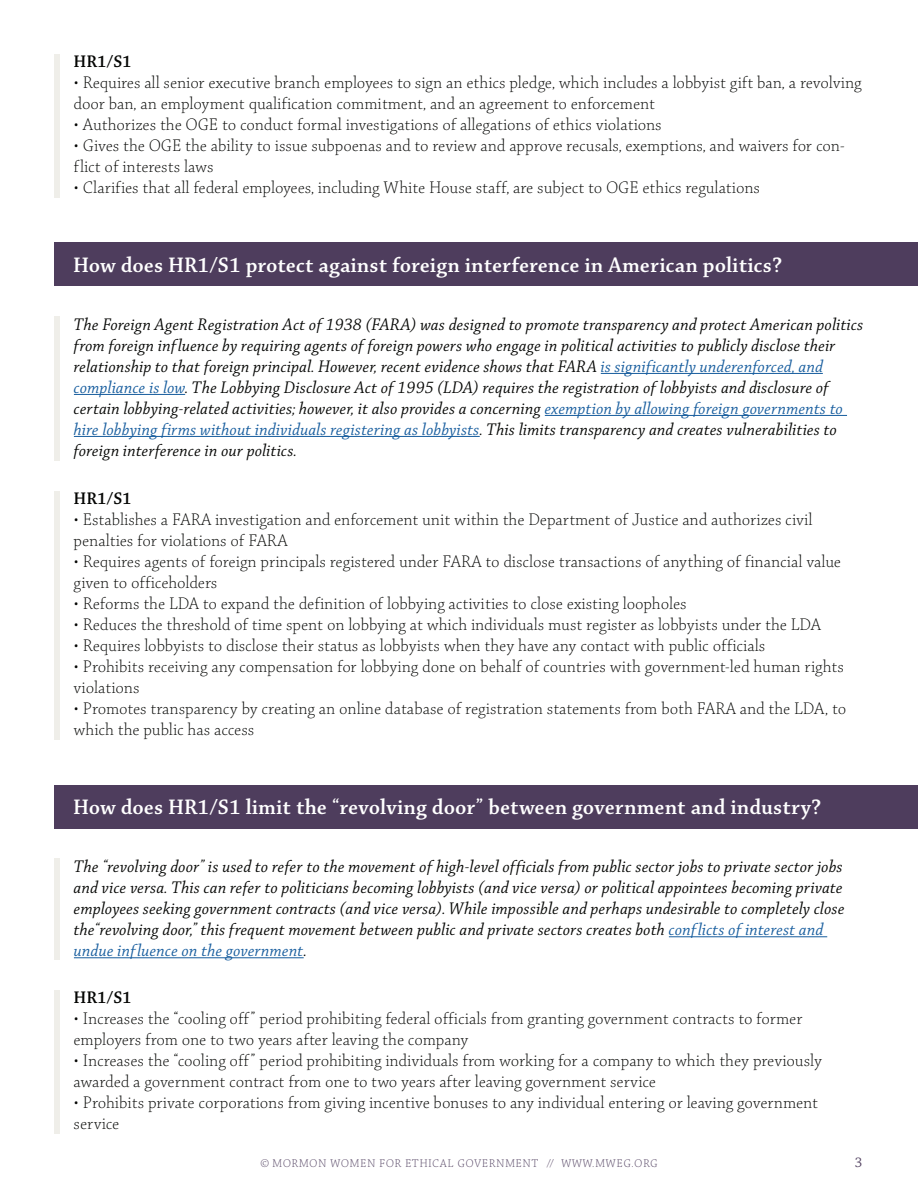
<style>
.page{position:relative;width:918px;height:1188px;background:#fff}
.page>*{position:absolute;margin:0;border:0;box-sizing:border-box;transform-origin:0 0}
.t1{font:22.5px "Chaparral Pro Semibold Disp";letter-spacing:.03em;color:#fff}
.t2{font:18px/21px "Chaparral Pro Light Disp";letter-spacing:.03em;color:#040503}
.t3{font:18px/21px "Chaparral Pro It Disp";letter-spacing:.03em;color:#040503}
.t4{font:18px "Chaparral Pro Semibold Disp";letter-spacing:.03em;color:#040503}
.t5{font:15px "Chaparral Pro Disp";color:#4e3d5d}
.t6{font:12px "Chaparral Pro Light Disp";letter-spacing:.09em;color:#4e3d5d}
.s1{font-size:21px}
.s2{color:#175d9e}
</style>
<div class="page">
<div style="left:54px;top:243px;width:864px;height:43px;background:#4e3d5d"></div>
<hr style="left:601px;top:373px;width:222px;height:1px;background:#175d9e">
<hr style="left:74px;top:394px;width:111px;height:1px;background:#175d9e">
<hr style="left:545px;top:415px;width:302px;height:1px;background:#175d9e">
<hr style="left:74px;top:436px;width:406px;height:1px;background:#175d9e">
<div style="left:54px;top:316px;width:6px;height:145px;background:#efeee9"></div>
<div style="left:54px;top:491px;width:6px;height:249px;background:#efeee9"></div>
<div style="left:54px;top:54px;width:6px;height:144px;background:#efeee9"></div>
<div style="left:54px;top:785px;width:864px;height:44px;background:#4e3d5d"></div>
<hr style="left:669px;top:936px;width:158px;height:1px;background:#175d9e">
<hr style="left:74px;top:957px;width:230px;height:1px;background:#175d9e">
<div style="left:54px;top:859px;width:6px;height:101px;background:#efeee9"></div>
<div style="left:54px;top:990px;width:6px;height:144px;background:#efeee9"></div>
<p class="t4" style="left:74px;top:52px;width:59px">HR1/S1</p>
<p class="t2" style="left:74px;top:73px;width:789px"><span class="s1">•</span> Requires all senior executive branch employees to sign an ethics pledge, which includes a lobbyist gift ban, a revolving door ban, an employment qualification commitment, and an agreement to enforcement</p>
<p class="t2" style="left:74px;top:115px;width:589px"><span class="s1">•</span> Authorizes the OGE to conduct formal investigations of allegations of ethics violations</p>
<p class="t2" style="left:74px;top:136px;width:772px"><span class="s1">•</span> Gives the OGE the ability to issue subpoenas and to review and approve recusals, exemptions, and waivers for con&shy;flict of interests laws</p>
<p class="t2" style="left:74px;top:178px;width:687px"><span class="s1">•</span> Clarifies that all federal employees, including White House staff, are subject to OGE ethics regulations</p>
<p class="t1" style="left:73px;top:253px;width:710px">How does HR1/S1 protect against foreign interference in American politics?</p>
<p class="t3" style="left:74px;top:315px;width:791px">The Foreign Agent Registration Act of 1938 (FARA) was designed to promote transparency and protect American politics from foreign influence by requiring agents of foreign powers who engage in political activities to publicly disclose their relationship to that foreign principal. However, recent evidence shows that FARA <span class="s2">is significantly underenforced, and</span></p>
<p class="t3" style="left:74px;top:378px;width:756px"><span class="s2">compliance is low</span>. The Lobbying Disclosure Act of 1995 (LDA) requires the registration of lobbyists and disclosure of</p>
<p class="t3" style="left:74px;top:399px;width:771px">certain lobbying-related activities; however, it also provides a concerning <span class="s2">exemption by allowing foreign governments to hire lobbying firms without individuals registering as lobbyists</span>. This limits transparency and creates vulnerabilities to foreign interference in our politics.</p>
<p class="t4" style="left:74px;top:489px;width:59px">HR1/S1</p>
<p class="t2" style="left:74px;top:510px;width:740px"><span class="s1">•</span> Establishes a FARA investigation and enforcement unit within the Department of Justice and authorizes civil</p>
<p class="t2" style="left:74px;top:531px;width:215px">penalties for violations of FARA</p>
<p class="t2" style="left:74px;top:552px;width:768px"><span class="s1">•</span> Requires agents of foreign principals registered under FARA to disclose transactions of anything of financial value given to officeholders</p>
<p class="t2" style="left:74px;top:594px;width:614px"><span class="s1">•</span> Reforms the LDA to expand the definition of lobbying activities to close existing loopholes</p>
<p class="t2" style="left:74px;top:615px;width:748px"><span class="s1">•</span> Reduces the threshold of time spent on lobbying at which individuals must register as lobbyists under the LDA</p>
<p class="t2" style="left:74px;top:636px;width:693px"><span class="s1">•</span> Requires lobbyists to disclose their status as lobbyists when they have any contact with public officials</p>
<p class="t2" style="left:74px;top:657px;width:771px"><span class="s1">•</span> Prohibits receiving any compensation for lobbying done on behalf of countries with government-led human rights violations</p>
<p class="t2" style="left:74px;top:699px;width:773px"><span class="s1">•</span> Promotes transparency by creating an online database of registration statements from both FARA and the LDA, to which the public has access</p>
<p class="t1" style="left:73px;top:795px;width:749px">How does HR1/S1 limit the “revolving door” between government and industry?</p>
<p class="t3" style="left:74px;top:857px;width:772px">The “revolving door” is used to refer to the movement of high-level officials from public sector jobs to private sector jobs and vice versa. This can refer to politicians becoming lobbyists (and vice versa) or political appointees becoming private employees seeking government contracts (and vice versa). While impossible and perhaps undesirable to completely close the“revolving door,” this frequent movement between public and private sectors creates both <span class="s2">conflicts of interest and undue influence on the government</span>.</p>
<p class="t4" style="left:74px;top:988px;width:59px">HR1/S1</p>
<p class="t2" style="left:74px;top:1009px;width:730px"><span class="s1">•</span> Increases the “cooling off” period prohibiting federal officials from granting government contracts to former</p>
<p class="t2" style="left:74px;top:1030px;width:396px">employers from one to two years after leaving the company</p>
<p class="t2" style="left:74px;top:1051px;width:749px"><span class="s1">•</span> Increases the “cooling off” period prohibiting individuals from working for a company to which they previously awarded a government contract from one to two years after leaving government service</p>
<p class="t2" style="left:74px;top:1093px;width:746px"><span class="s1">•</span> Prohibits private corporations from giving incentive bonuses to any individual entering or leaving government</p>
<p class="t2" style="left:74px;top:1114px;width:47px">service</p>
<p class="t6" style="left:260px;top:1157px;width:399px">© MORMON WOMEN FOR ETHICAL GOVERNMENT // WWW.MWEG.ORG</p>
<p class="t5" style="left:855px;top:1155px;width:9px">3</p>
</div>
